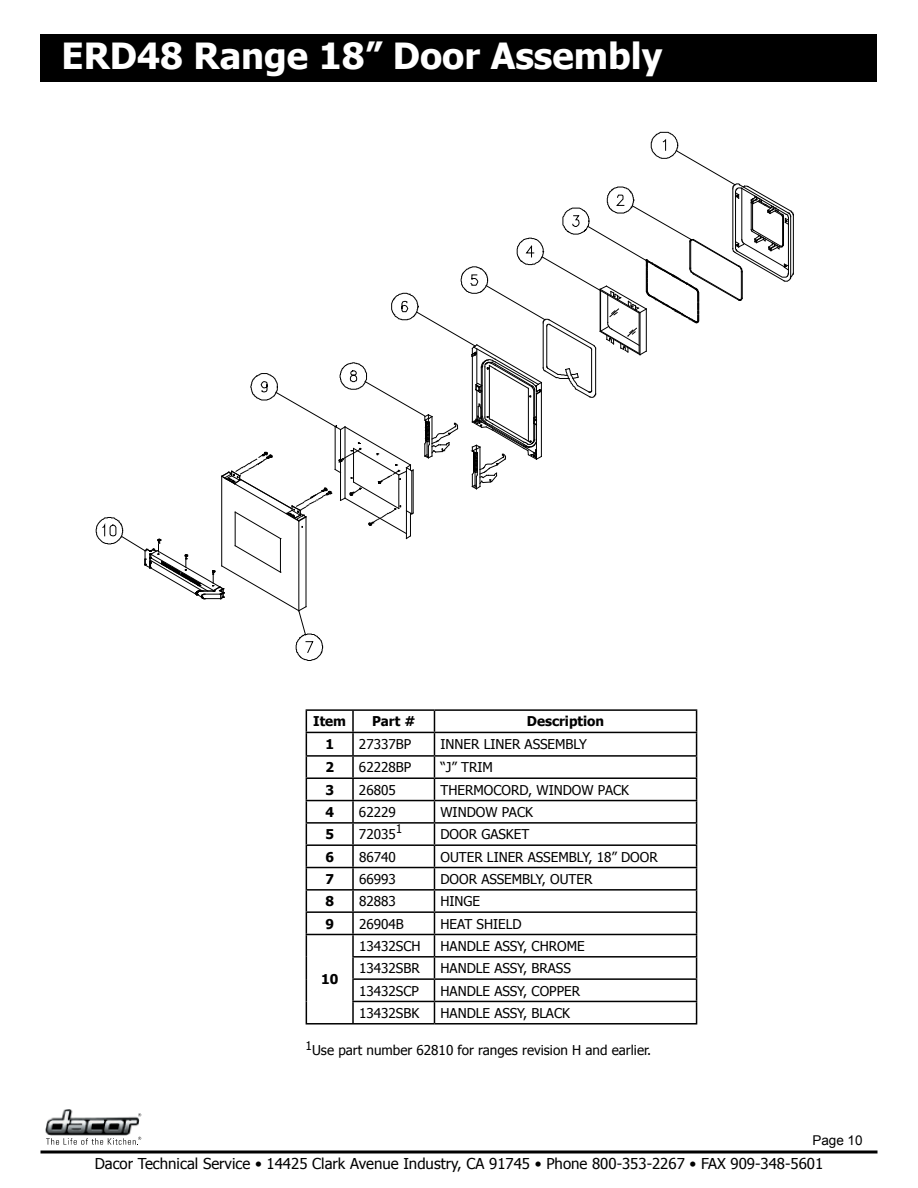
<style>
.page{position:relative;width:918px;height:1188px;background:#fff}
.page>*{position:absolute;margin:0;border:0;box-sizing:border-box;transform-origin:0 0}
.t1{font:700 36px "Tahoma";color:#fff}
.t2{font:15px "Tahoma";color:#000}
.t3{font:13.5px "Tahoma";color:#000}
.t4{font:700 13.5px "Tahoma";color:#000}
.t5{font:13.5px "Arial";color:#000}
</style>
<div class="page">
<svg style="left:40px;top:1150px;width:838px;height:4px;background:#3f3f3f"></svg>
<img style="left:45px;top:1109px;width:94px;height:26px">
<svg style="left:46px;top:1137px;width:95px;height:8px"></svg>
<svg style="left:138px;top:1113px;width:3px;height:4px"></svg>
<div style="left:40px;top:34px;width:838px;height:48px;background:#000"></div>
<svg style="left:95px;top:131px;width:699px;height:530px"></svg>
<hr style="left:306px;top:709px;width:47px;height:2px;background:#000">
<hr style="left:353px;top:709px;width:81px;height:2px;background:#000">
<hr style="left:352px;top:711px;width:2px;height:21px;background:#000">
<hr style="left:434px;top:709px;width:263px;height:2px;background:#000">
<hr style="left:306px;top:732px;width:47px;height:1px;background:#000">
<hr style="left:353px;top:732px;width:81px;height:1px;background:#000">
<hr style="left:352px;top:733px;width:2px;height:22px;background:#000">
<hr style="left:434px;top:732px;width:263px;height:1px;background:#000">
<hr style="left:306px;top:755px;width:47px;height:2px;background:#000">
<hr style="left:353px;top:755px;width:81px;height:2px;background:#000">
<hr style="left:352px;top:757px;width:2px;height:20px;background:#000">
<hr style="left:434px;top:755px;width:263px;height:2px;background:#000">
<hr style="left:306px;top:777px;width:47px;height:2px;background:#000">
<hr style="left:353px;top:777px;width:81px;height:2px;background:#000">
<hr style="left:352px;top:779px;width:2px;height:21px;background:#000">
<hr style="left:434px;top:777px;width:263px;height:2px;background:#000">
<hr style="left:306px;top:800px;width:47px;height:1px;background:#000">
<hr style="left:353px;top:800px;width:81px;height:1px;background:#000">
<hr style="left:352px;top:801px;width:2px;height:21px;background:#000">
<hr style="left:434px;top:800px;width:263px;height:1px;background:#000">
<hr style="left:306px;top:822px;width:47px;height:2px;background:#000">
<hr style="left:353px;top:822px;width:81px;height:2px;background:#000">
<hr style="left:352px;top:824px;width:2px;height:20px;background:#000">
<hr style="left:434px;top:822px;width:263px;height:2px;background:#000">
<hr style="left:306px;top:844px;width:47px;height:2px;background:#000">
<hr style="left:353px;top:844px;width:81px;height:2px;background:#000">
<hr style="left:352px;top:846px;width:2px;height:21px;background:#000">
<hr style="left:434px;top:844px;width:263px;height:2px;background:#000">
<hr style="left:306px;top:867px;width:47px;height:1px;background:#000">
<hr style="left:353px;top:867px;width:81px;height:1px;background:#000">
<hr style="left:352px;top:868px;width:2px;height:21px;background:#000">
<hr style="left:434px;top:867px;width:263px;height:1px;background:#000">
<hr style="left:306px;top:889px;width:47px;height:2px;background:#000">
<hr style="left:353px;top:889px;width:81px;height:2px;background:#000">
<hr style="left:352px;top:891px;width:2px;height:20px;background:#000">
<hr style="left:434px;top:889px;width:263px;height:2px;background:#000">
<hr style="left:306px;top:911px;width:47px;height:2px;background:#000">
<hr style="left:353px;top:911px;width:81px;height:2px;background:#000">
<hr style="left:352px;top:913px;width:2px;height:21px;background:#000">
<hr style="left:434px;top:911px;width:263px;height:2px;background:#000">
<hr style="left:306px;top:934px;width:47px;height:1px;background:#000">
<hr style="left:353px;top:934px;width:81px;height:1px;background:#000">
<hr style="left:352px;top:935px;width:2px;height:21px;background:#000">
<hr style="left:434px;top:934px;width:263px;height:1px;background:#000">
<hr style="left:352px;top:956px;width:82px;height:2px;background:#000">
<hr style="left:352px;top:958px;width:2px;height:20px;background:#000">
<hr style="left:434px;top:956px;width:263px;height:2px;background:#000">
<hr style="left:352px;top:978px;width:82px;height:2px;background:#000">
<hr style="left:352px;top:980px;width:2px;height:21px;background:#000">
<hr style="left:434px;top:978px;width:263px;height:2px;background:#000">
<svg style="left:306px;top:711px;width:1px;height:312px"></svg>
<hr style="left:352px;top:1001px;width:82px;height:1px;background:#000">
<hr style="left:352px;top:1002px;width:2px;height:21px;background:#000">
<hr style="left:434px;top:1001px;width:263px;height:1px;background:#000">
<svg style="left:434px;top:711px;width:1px;height:312px"></svg>
<svg style="left:696px;top:711px;width:1px;height:312px"></svg>
<hr style="left:306px;top:1023px;width:47px;height:2px;background:#000">
<hr style="left:353px;top:1023px;width:81px;height:2px;background:#000">
<hr style="left:434px;top:1023px;width:263px;height:2px;background:#000">
<h1 class="t1" style="left:62px;top:31px;width:602px">ERD48 Range 18” Door Assembly</h1>
<p class="t4" style="left:313px;top:712px;width:35px">Item</p>
<p class="t4" style="left:372px;top:712px;width:45px">Part #</p>
<p class="t4" style="left:527px;top:712px;width:79px">Description</p>
<p class="t4" style="left:325px;top:734px;width:10px">1</p>
<p class="t3" style="left:359px;top:735px;width:54px">27337BP</p>
<p class="t3" style="left:440px;top:735px;width:148px">INNER LINER ASSEMBLY</p>
<p class="t4" style="left:325px;top:758px;width:10px">2</p>
<p class="t3" style="left:359px;top:758px;width:54px">62228BP</p>
<p class="t3" style="left:440px;top:758px;width:54px">“J” TRIM</p>
<p class="t4" style="left:325px;top:780px;width:10px">3</p>
<p class="t3" style="left:359px;top:781px;width:38px">26805</p>
<p class="t3" style="left:440px;top:781px;width:190px">THERMOCORD, WINDOW PACK</p>
<p class="t4" style="left:325px;top:803px;width:10px">4</p>
<p class="t3" style="left:359px;top:803px;width:38px">62229</p>
<p class="t3" style="left:440px;top:803px;width:94px">WINDOW PACK</p>
<p class="t4" style="left:325px;top:825px;width:10px">5</p>
<p class="t3" style="left:359px;top:825px;width:45px">72035<sup>1</sup></p>
<p class="t3" style="left:440px;top:825px;width:90px">DOOR GASKET</p>
<p class="t4" style="left:325px;top:847px;width:10px">6</p>
<p class="t3" style="left:359px;top:848px;width:38px">86740</p>
<p class="t3" style="left:440px;top:848px;width:219px">OUTER LINER ASSEMBLY, 18” DOOR</p>
<p class="t4" style="left:325px;top:869px;width:10px">7</p>
<p class="t3" style="left:359px;top:870px;width:38px">66993</p>
<p class="t3" style="left:440px;top:870px;width:153px">DOOR ASSEMBLY, OUTER</p>
<p class="t4" style="left:325px;top:892px;width:10px">8</p>
<p class="t3" style="left:359px;top:892px;width:38px">82883</p>
<p class="t3" style="left:440px;top:892px;width:41px">HINGE</p>
<p class="t4" style="left:325px;top:914px;width:10px">9</p>
<p class="t3" style="left:359px;top:915px;width:46px">26904B</p>
<p class="t3" style="left:440px;top:915px;width:83px">HEAT SHIELD</p>
<p class="t3" style="left:359px;top:937px;width:63px">13432SCH</p>
<p class="t3" style="left:440px;top:937px;width:146px">HANDLE ASSY, CHROME</p>
<p class="t3" style="left:359px;top:959px;width:62px">13432SBR</p>
<p class="t3" style="left:440px;top:959px;width:132px">HANDLE ASSY, BRASS</p>
<p class="t3" style="left:359px;top:982px;width:61px">13432SCP</p>
<p class="t3" style="left:440px;top:982px;width:141px">HANDLE ASSY, COPPER</p>
<p class="t3" style="left:359px;top:1004px;width:62px">13432SBK</p>
<p class="t3" style="left:440px;top:1004px;width:131px">HANDLE ASSY, BLACK</p>
<p class="t3" style="left:306px;top:1041px;width:347px"><sup>1</sup>Use part number 62810 for ranges revision H and earlier.</p>
<p class="t4" style="left:321px;top:970px;width:19px">10</p>
<p class="t5" style="left:812px;top:1132px;width:52px">Page 10</p>
<p class="t2" style="left:95px;top:1154px;width:730px">Dacor Technical Service • 14425 Clark Avenue Industry, CA 91745 • Phone 800-353-2267 • FAX 909-348-5601</p>
</div>
